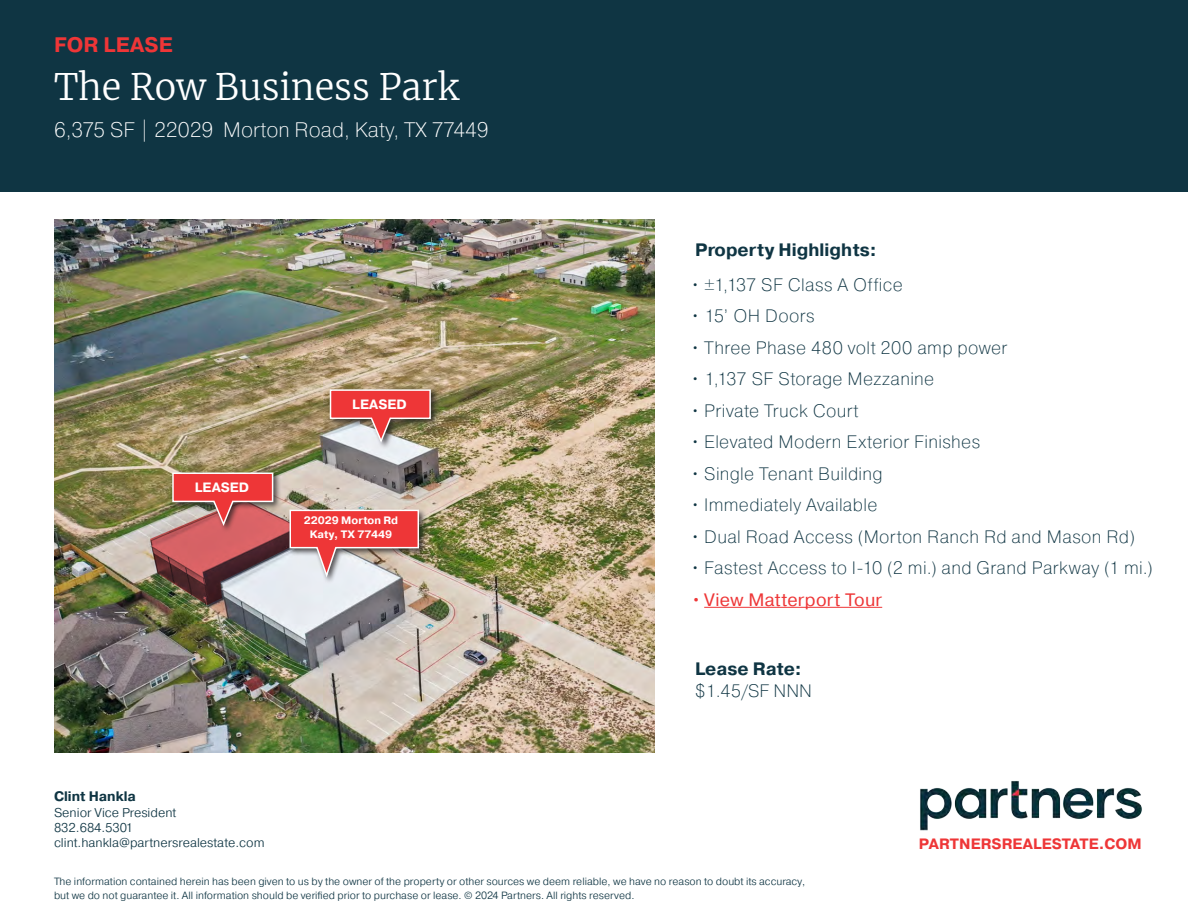
<style>
.page{position:relative;width:1188px;height:918px;background:#fff}
.page>*{position:absolute;margin:0;border:0;box-sizing:border-box;transform-origin:0 0}
.t1{font:300 36px "Merriweather";color:#fff}
.t2{font:200 21px "Pragmatica";color:#fff}
.t3{font:700 21px "Pragmatica";letter-spacing:.005em;color:#ee3637}
.t4{font:200 18px "Pragmatica";letter-spacing:.015em;color:#0f3543}
.t5{font:700 18px "Pragmatica";color:#0f3543}
.t6{font:18px "Pragmatica";letter-spacing:.015em;color:#ee3637}
.t7{font:700 15px "Pragmatica";letter-spacing:.005em;color:#ee3637}
.t8{font:700 13.8px "Pragmatica";color:#0f3543}
.t9{font:700 13.5px "Pragmatica";color:#fff}
.t10{font:300 12.75px "Pragmatica";color:#0f3543}
.t11{font:700 10.8px "Pragmatica";color:#fff}
.t12{font:300 10.5px/13.5px "Pragmatica";color:#0f3543}
</style>
<div class="page">
<img style="left:920px;top:781px;width:222px;height:50px">
<div style="left:0;top:0;width:1188px;height:191px;background:#0f3543"></div>
<hr style="left:704px;top:607px;width:178px;height:1px;background:#ee3637">
<img style="left:54px;top:219px;width:600px;height:533px">
<div style="left:288px;top:508px;width:140px;height:77px;background:#231f20;opacity:.75"></div>
<img style="left:150px;top:472px;width:270px;height:133px">
<div style="left:328px;top:388px;width:111px;height:62px;background:#231f20;opacity:.75"></div>
<svg style="left:329px;top:389px;width:103px;height:56px;background:#cf756e"></svg>
<p class="t3" style="left:54px;top:31px;width:120px">FOR LEASE</p>
<p class="t1" style="left:54px;top:62px;width:406px">The Row Business Park</p>
<p class="t2" style="left:54px;top:117px;width:436px">6,375 SF | 22029 Morton Road, Katy, TX 77449</p>
<p class="t9" style="left:195px;top:478px;width:56px">LEASED</p>
<p class="t9" style="left:352px;top:395px;width:56px">LEASED</p>
<p class="t11" style="left:304px;top:514px;width:96px">22029 Morton Rd</p>
<p class="t11" style="left:310px;top:527px;width:84px">Katy, TX 77449</p>
<p class="t8" style="left:54px;top:788px;width:83px">Clint Hankla</p>
<p class="t10" style="left:54px;top:804px;width:124px">Senior Vice President</p>
<p class="t10" style="left:54px;top:819px;width:80px">832.684.5301</p>
<p class="t10" style="left:54px;top:835px;width:212px">clint.hankla@partnersrealestate.com</p>
<p class="t5" style="left:695px;top:238px;width:183px">Property Highlights:</p>
<p class="t4" style="left:691px;top:273px;width:214px">• ±1,137 SF Class A Office</p>
<p class="t4" style="left:691px;top:304px;width:125px">• 15’ OH Doors</p>
<p class="t4" style="left:691px;top:336px;width:318px">• Three Phase 480 volt 200 amp power</p>
<p class="t4" style="left:691px;top:367px;width:245px">• 1,137 SF Storage Mezzanine</p>
<p class="t4" style="left:691px;top:399px;width:169px">• Private Truck Court</p>
<p class="t4" style="left:691px;top:430px;width:291px">• Elevated Modern Exterior Finishes</p>
<p class="t4" style="left:691px;top:462px;width:193px">• Single Tenant Building</p>
<p class="t4" style="left:691px;top:493px;width:188px">• Immediately Available</p>
<p class="t4" style="left:691px;top:525px;width:446px">• Dual Road Access (Morton Ranch Rd and Mason Rd)</p>
<p class="t4" style="left:691px;top:556px;width:464px">• Fastest Access to I-10 (2 mi.) and Grand Parkway (1 mi.)</p>
<p class="t6" style="left:691px;top:588px;width:193px">•View Matterport Tour</p>
<p class="t5" style="left:695px;top:657px;width:108px">Lease Rate:</p>
<p class="t4" style="left:695px;top:679px;width:118px">$1.45/SF NNN</p>
<p class="t7" style="left:919px;top:834px;width:225px">PARTNERSREALESTATE.COM</p>
<p class="t12" style="left:54px;top:875px;width:753px">The information contained herein has been given to us by the owner of the property or other sources we deem reliable, we have no reason to doubt its accuracy, but we do not guarantee it. All information should be verified prior to purchase or lease. © 2024 Partners. All rights reserved.</p>
</div>
